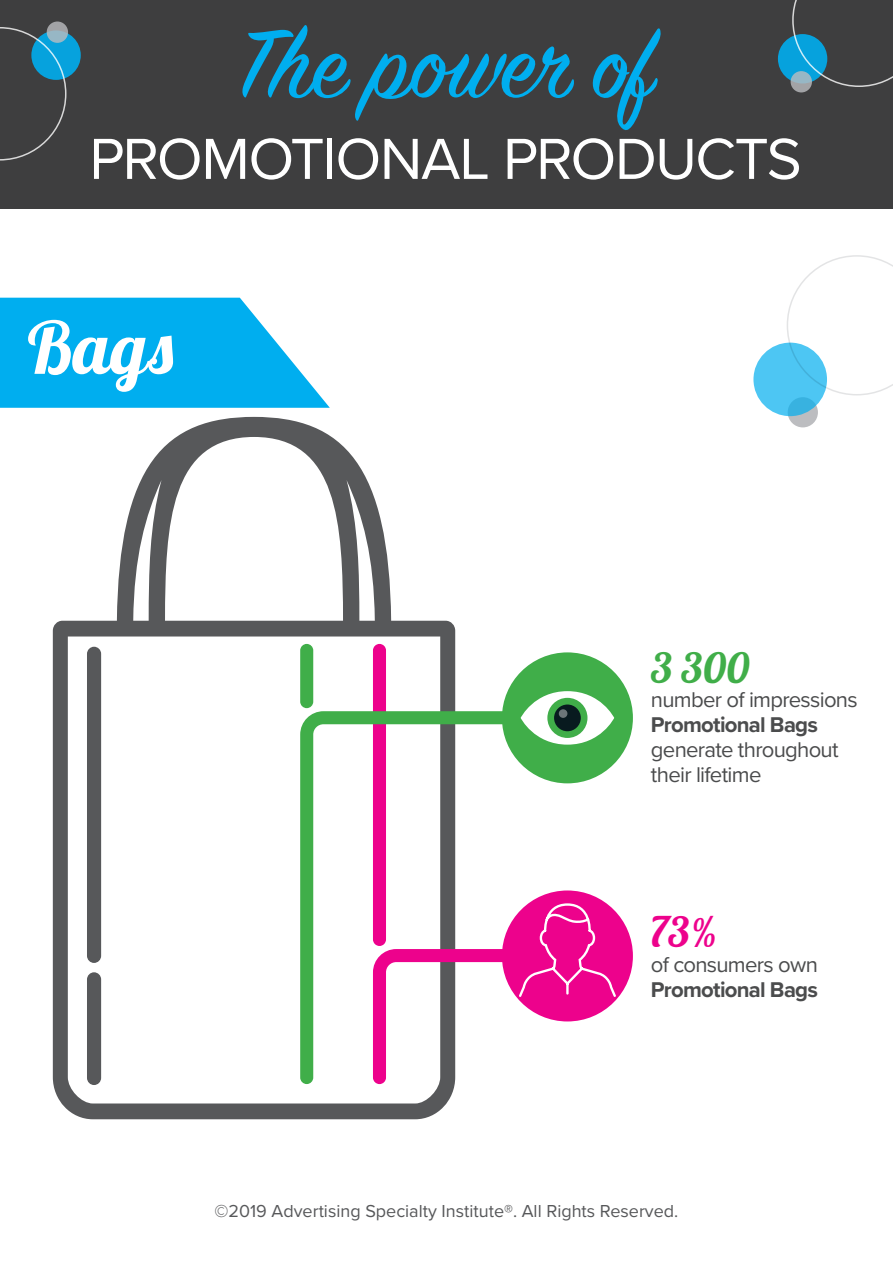
<style>
.page{position:relative;width:893px;height:1263px;background:#fff}
.page>*{position:absolute;margin:0;border:0;box-sizing:border-box;transform-origin:0 0}
.t1{font:108px "Sign Painter House Script";letter-spacing:-.005em;color:#00aeef}
.t2{font:72px "Lobster 1.4";color:#fff}
.t3{font:60px "Proxima Nova";letter-spacing:-.03em;color:#fff}
.t4{font:41.55px "Lobster 1.4";color:#40ae49}
.t5{font:41.55px "Lobster 1.4";color:#ed028c}
.t6{font:22.2px "Proxima Nova";letter-spacing:-.035em;color:#4b4c4d}
.t7{font:700 22.2px "Proxima Nova";letter-spacing:-.035em;color:#4b4c4d}
.t8{font:18px "Proxima Nova";color:#57585a}
</style>
<div class="page">
<svg style="left:53px;top:417px;width:402px;height:702px"></svg>
<div style="left:87px;top:972px;width:14px;height:113px;background:#57585a;border-radius:7px"></div>
<div style="left:87px;top:647px;width:14px;height:316px;background:#57585a;border-radius:7px"></div>
<div style="left:373px;top:644px;width:13px;height:302px;background:#ed028c;border-radius:7px"></div>
<div style="left:300px;top:644px;width:13px;height:64px;background:#40ae49;border-radius:7px"></div>
<svg style="left:300px;top:678px;width:313px;height:406px"></svg>
<div style="left:502px;top:890px;width:131px;height:131px;background:#ed028c;border-radius:50%"></div>
<svg style="left:373px;top:902px;width:245px;height:182px"></svg>
<div style="left:502px;top:652px;width:131px;height:131px;background:#40ae49;border-radius:50%"></div>
<svg style="left:521px;top:691px;width:93px;height:54px;background:#e2f2e3"></svg>
<div style="left:547px;top:698px;width:40px;height:40px;background:#40ae49;border-radius:50%"></div>
<div style="left:554px;top:704px;width:27px;height:27px;background:#081a1f;border-radius:50%"></div>
<div style="left:559px;top:709px;width:8px;height:9px;background:#6b7578;border-radius:50%"></div>
<div style="left:0;top:0;width:893px;height:208px;background:#3e3e3f"></div>
<div style="left:778px;top:34px;width:49px;height:49px;background:#06a2dd;border-radius:50%"></div>
<svg style="left:792px;top:0;width:101px;height:87px"></svg>
<svg style="left:791px;top:71px;width:21px;height:21px"></svg>
<div style="left:31px;top:31px;width:50px;height:49px;background:#06a2dd;border-radius:50%"></div>
<svg style="left:0;top:27px;width:66px;height:134px"></svg>
<svg style="left:47px;top:22px;width:21px;height:21px"></svg>
<svg style="left:0;top:298px;width:330px;height:110px;background:#22b8f1"></svg>
<div style="left:788px;top:397px;width:30px;height:30px;background:#bcbdc0;border-radius:50%"></div>
<svg style="left:753px;top:343px;width:74px;height:73px;background:#4cc3f0"></svg>
<svg style="left:787px;top:255px;width:106px;height:140px"></svg>
<p class="t1" style="left:237px;top:-2px;width:418px">The power of</p>
<p class="t3" style="left:89px;top:114px;width:714px">PROMOTIONAL PRODUCTS</p>
<p class="t2" style="left:28px;top:302px;width:147px">Bags</p>
<p class="t4" style="left:651px;top:641px;width:100px">3 300</p>
<p class="t6" style="left:651px;top:683px;width:208px">number of impressions</p>
<p class="t7" style="left:651px;top:708px;width:169px">Promotional Bags</p>
<p class="t6" style="left:651px;top:733px;width:189px">generate throughout</p>
<p class="t6" style="left:651px;top:758px;width:112px">their lifetime</p>
<p class="t5" style="left:651px;top:906px;width:67px">73%</p>
<p class="t6" style="left:651px;top:948px;width:169px">of consumers own</p>
<p class="t7" style="left:651px;top:973px;width:169px">Promotional Bags</p>
<p class="t8" style="left:215px;top:1197px;width:465px">©2019 Advertising Specialty Institute®. All Rights Reserved.</p>
</div>
